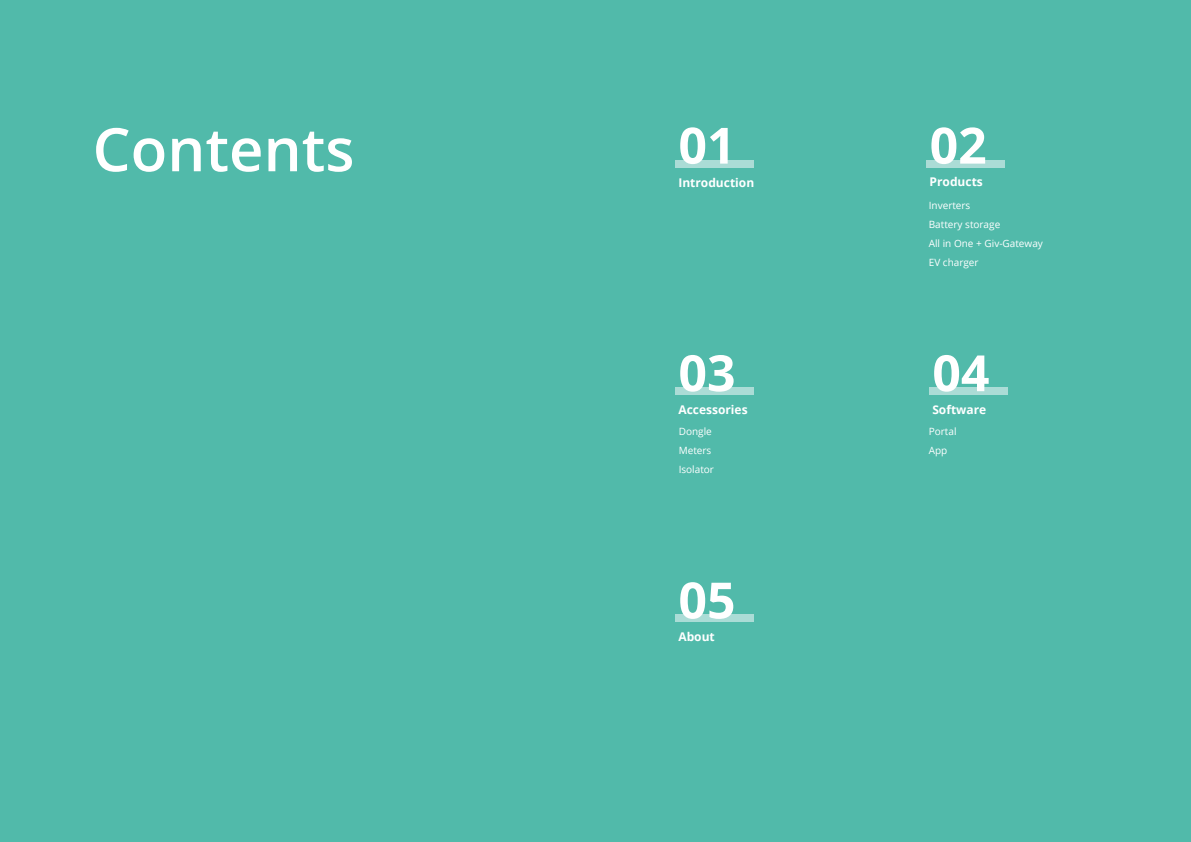
<style>
.page{position:relative;width:1191px;height:842px;background:#51baaa}
.page>*{position:absolute;margin:0;border:0;box-sizing:border-box;transform-origin:0 0}
.t1{font:600 60px "Open Sans";color:#fff}
.t2{font:700 50px "Open Sans";color:#fff}
.t3{font:700 12px "Open Sans";color:#fff}
.t4{font:10px "Open Sans";color:#fff}
</style>
<div class="page">
<div style="left:675px;top:160px;width:78px;height:8px;background:#abdcd6"></div>
<div style="left:926px;top:160px;width:79px;height:7px;background:#abdcd6"></div>
<div style="left:675px;top:387px;width:78px;height:8px;background:#abdcd6"></div>
<div style="left:928px;top:387px;width:79px;height:8px;background:#abdcd6"></div>
<div style="left:675px;top:615px;width:78px;height:7px;background:#abdcd6"></div>
<p class="t1" style="left:93px;top:108px;width:263px">Contents</p>
<p class="t2" style="left:678px;top:110px;width:59px">01</p>
<p class="t2" style="left:929px;top:110px;width:59px">02</p>
<p class="t3" style="left:678px;top:174px;width:77px">Introduction</p>
<p class="t3" style="left:929px;top:173px;width:55px">Products</p>
<p class="t4" style="left:928px;top:198px;width:43px">Inverters</p>
<p class="t4" style="left:928px;top:217px;width:73px">Battery storage</p>
<p class="t4" style="left:928px;top:236px;width:116px">All in One + Giv-Gateway</p>
<p class="t4" style="left:928px;top:255px;width:51px">EV charger</p>
<p class="t2" style="left:678px;top:338px;width:59px">03</p>
<p class="t2" style="left:932px;top:338px;width:59px">04</p>
<p class="t3" style="left:678px;top:401px;width:71px">Accessories</p>
<p class="t3" style="left:932px;top:401px;width:55px">Software</p>
<p class="t4" style="left:678px;top:425px;width:35px">Dongle</p>
<p class="t4" style="left:678px;top:463px;width:37px">Isolator</p>
<p class="t4" style="left:678px;top:444px;width:34px">Meters</p>
<p class="t4" style="left:928px;top:425px;width:29px">Portal</p>
<p class="t4" style="left:928px;top:444px;width:20px">App</p>
<p class="t2" style="left:678px;top:565px;width:59px">05</p>
<p class="t3" style="left:678px;top:628px;width:38px">About</p>
</div>
